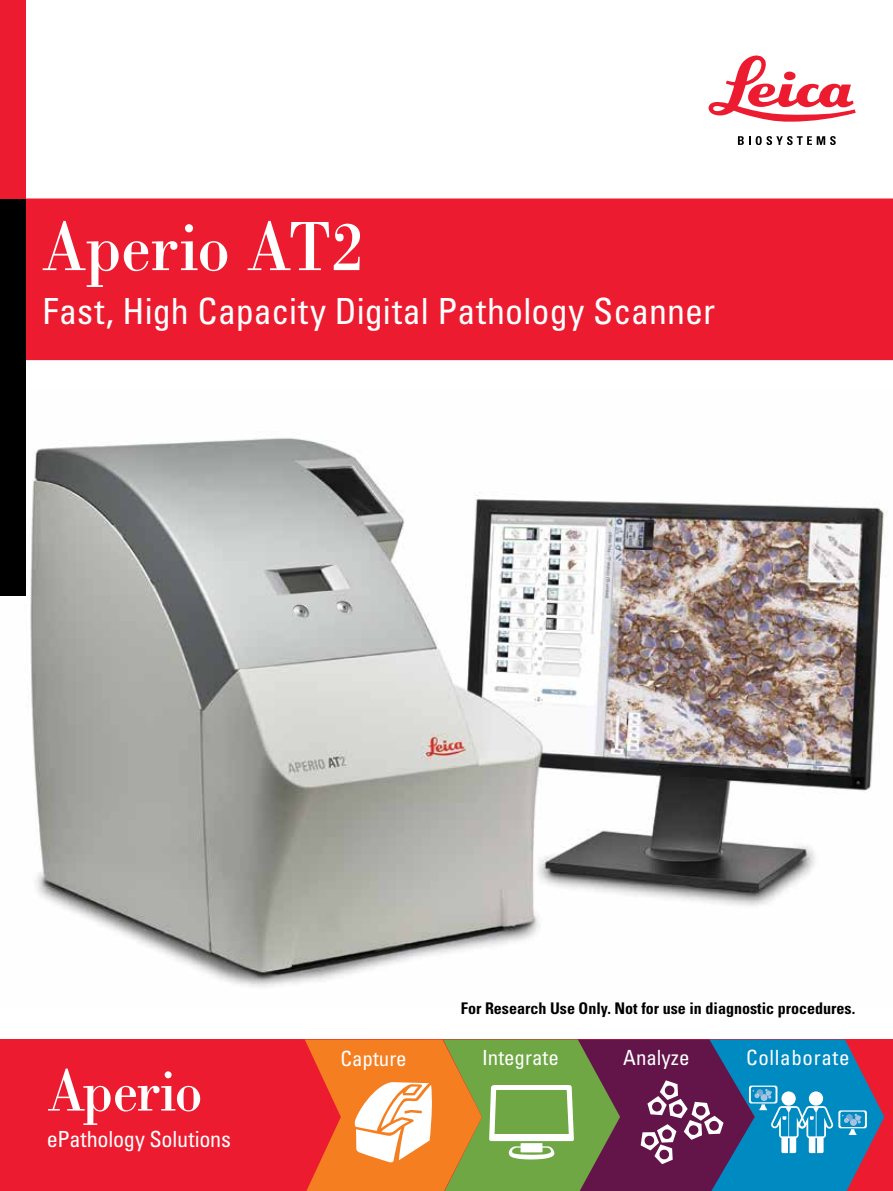
<style>
.page{position:relative;width:893px;height:1191px;background:#fff}
.page>*{position:absolute;margin:0;border:0;box-sizing:border-box;transform-origin:0 0}
.t1{font:72px "Leicana";color:#fff}
.t2{font:61.5px "Leicana";letter-spacing:-.02em;color:#fff}
.t3{font:condensed 36px "Univers LT Std";letter-spacing:.005em;color:#fff}
.t4{font:condensed 22.2px "Univers LT Std";letter-spacing:-.01em;color:#fff}
.t5{font:condensed 20.85px "Univers LT Std";color:#fff}
.t6{font:condensed 20.85px "Univers LT Std";letter-spacing:.035em;color:#fff}
.t7{font:700 condensed 16.05px "Univers LT Std";color:#000}
</style>
<div class="page">
<img style="left:0;top:390px;width:887px;height:597px">
<div style="left:25px;top:198px;width:868px;height:162px;background:#ed1b2f"></div>
<svg style="left:708px;top:55px;width:148px;height:67px"></svg>
<svg style="left:738px;top:136px;width:98px;height:9px"></svg>
<div style="left:0;top:0;width:25px;height:198px;background:#ed1b2f"></div>
<div style="left:0;top:198px;width:25px;height:397px;background:#000"></div>
<div style="left:0;top:1039px;width:893px;height:152px;background:#ed1b2f"></div>
<svg style="left:305px;top:1039px;width:579px;height:152px;background:#86796a"></svg>
<h1 class="t1" style="left:43px;top:202px;width:323px">Aperio AT2</h1>
<h3 class="t3" style="left:43px;top:288px;width:674px">Fast, High Capacity Digital Pathology Scanner</h3>
<h2 class="t2" style="left:48px;top:1052px;width:156px">Aperio</h2>
<h3 class="t4" style="left:47px;top:1125px;width:186px">ePathology Solutions</h3>
<p class="t7" style="left:461px;top:999px;width:396px">For Research Use Only. Not for use in diagnostic procedures.</p>
<p class="t5" style="left:341px;top:1045px;width:68px">Capture</p>
<p class="t5" style="left:482px;top:1044px;width:78px">Integrate</p>
<p class="t5" style="left:623px;top:1044px;width:68px">Analyze</p>
<p class="t6" style="left:746px;top:1044px;width:105px">Collaborate</p>
</div>
